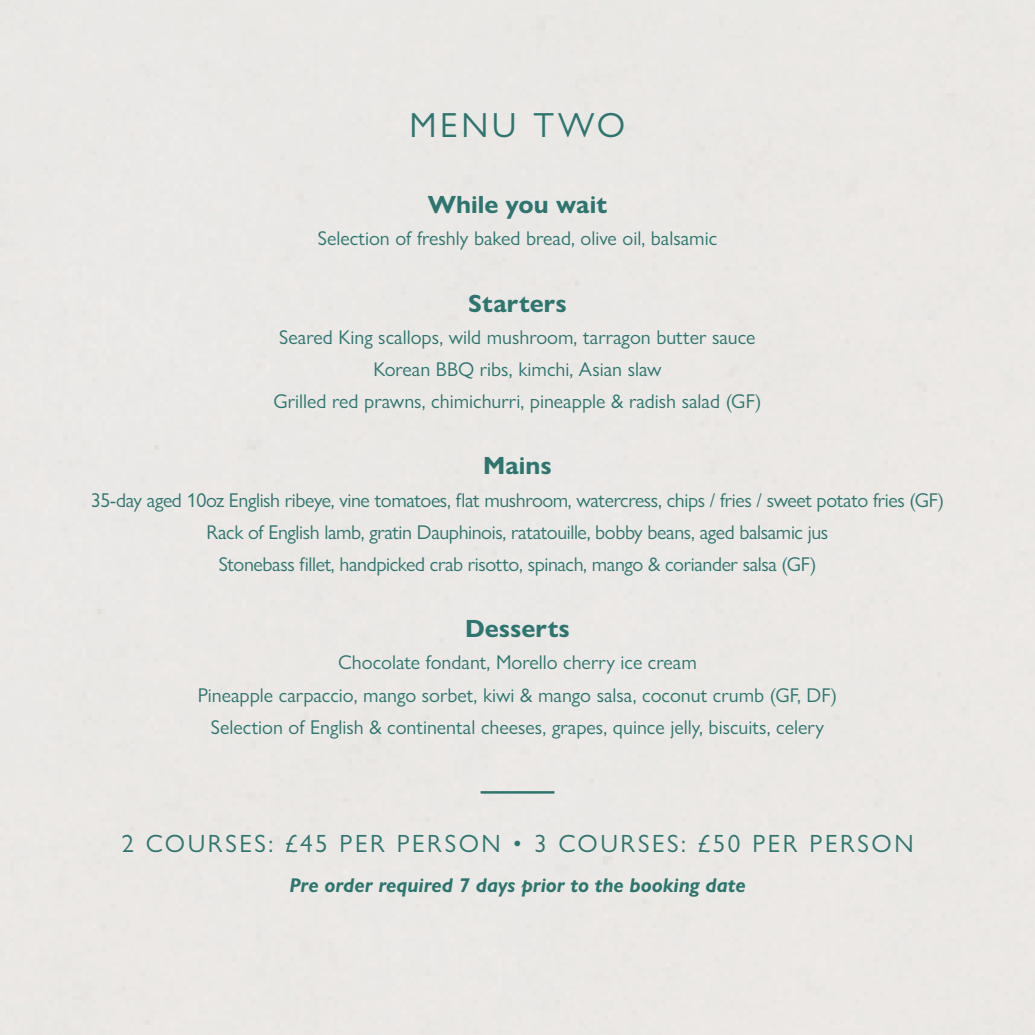
<style>
.page{position:relative;width:1035px;height:1035px;background:#fff}
.page>*{position:absolute;margin:0;border:0;box-sizing:border-box;transform-origin:0 0}
.t1{font:35px "Gill Sans Nova";letter-spacing:.1em;color:#2e756f}
.t2{font:25px "Gill Sans Nova";letter-spacing:.1em;color:#2e756f}
.t3{font:700 25px "Gill Sans Nova";color:#2e756f}
.t4{font:20px "Gill Sans Nova";color:#2e756f}
.t5{font:20px "Gill Sans Nova";letter-spacing:-.02em;color:#2e756f}
.t6{font:italic 700 20px "Gill Sans Nova";color:#2e756f}
</style>
<div class="page">
<hr style="left:480px;top:791px;width:74px;height:2px;background:#2e756f">
<p class="t1" style="left:409px;top:104px;width:217px">MENU TWO</p>
<p class="t3" style="left:428px;top:189px;width:181px">While you wait</p>
<p class="t4" style="left:318px;top:226px;width:401px">Selection of freshly baked bread, olive oil, balsamic</p>
<p class="t3" style="left:468px;top:288px;width:100px">Starters</p>
<p class="t4" style="left:279px;top:325px;width:478px">Seared King scallops, wild mushroom, tarragon butter sauce</p>
<p class="t4" style="left:373px;top:357px;width:289px">Korean BBQ ribs, kimchi, Asian slaw</p>
<p class="t4" style="left:273px;top:389px;width:489px">Grilled red prawns, chimichurri, pineapple &amp; radish salad (GF)</p>
<p class="t3" style="left:483px;top:450px;width:70px">Mains</p>
<p class="t5" style="left:91px;top:487px;width:855px">35-day aged 10oz English ribeye, vine tomatoes, flat mushroom, watercress, chips / fries / sweet potato fries (GF)</p>
<p class="t5" style="left:207px;top:520px;width:623px">Rack of English lamb, gratin Dauphinois, ratatouille, bobby beans, aged balsamic jus</p>
<p class="t5" style="left:219px;top:552px;width:599px">Stonebass fillet, handpicked crab risotto, spinach, mango &amp; coriander salsa (GF)</p>
<p class="t3" style="left:465px;top:613px;width:106px">Desserts</p>
<p class="t4" style="left:338px;top:650px;width:360px">Chocolate fondant, Morello cherry ice cream</p>
<p class="t4" style="left:198px;top:682px;width:641px">Pineapple carpaccio, mango sorbet, kiwi &amp; mango salsa, coconut crumb (GF, DF)</p>
<p class="t4" style="left:211px;top:714px;width:614px">Selection of English &amp; continental cheeses, grapes, quince jelly, biscuits, celery</p>
<p class="t2" style="left:121px;top:828px;width:793px">2 COURSES: £45 PER PERSON • 3 COURSES: £50 PER PERSON</p>
<p class="t6" style="left:289px;top:872px;width:458px">Pre order required 7 days prior to the booking date</p>
</div>
